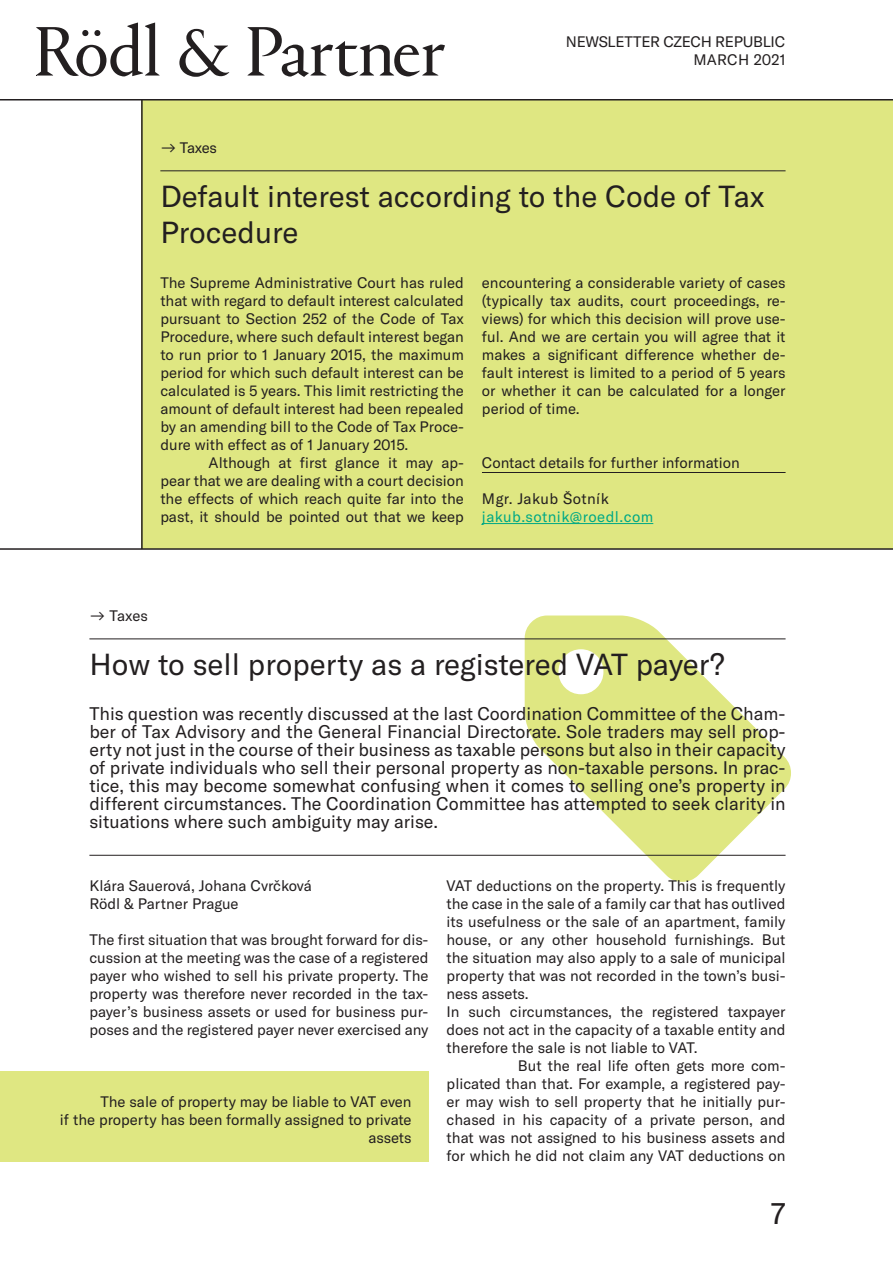
<style>
.page{position:relative;width:893px;height:1263px;background:#fff}
.page>*{position:absolute;margin:0;border:0;box-sizing:border-box;transform-origin:0 0}
.t1{font:30px/36px "GT America";color:#231f20}
.t2{font:18px/18px "GT America";color:#231f20;text-align:justify}
.t3{font:15px/18px "GT America";color:#231f20;text-align:justify}
.t4{font:15px "GT America";letter-spacing:.03em;color:#00a985}
.t5{font:15px "GT America";letter-spacing:.03em;color:#231f20}
</style>
<div class="page">
<div style="left:142px;top:99px;width:751px;height:450px;background:#dfe782"></div>
<hr style="left:141px;top:100px;width:2px;height:449px;background:#231f20">
<hr style="left:482px;top:472px;width:304px;height:1px;background:#231f20">
<hr style="left:482px;top:523px;width:171px;height:1px;background:#00a985">
<hr style="left:160px;top:171px;width:626px;height:1px;background:#231f20">
<hr style="left:0;top:548px;width:893px;height:2px;background:#231f20">
<svg style="left:525px;top:615px;width:266px;height:267px;fill:#dfe782"></svg>
<hr style="left:89px;top:639px;width:697px;height:1px;background:#231f20">
<hr style="left:89px;top:855px;width:697px;height:1px;background:#231f20">
<div style="left:0;top:1071px;width:429px;height:90px;background:#dfe782"></div>
<hr style="left:0;top:99px;width:893px;height:1px;background:#231f20">
<svg style="left:36px;top:23px;width:409px;height:54px"></svg>
<p class="t3" style="left:566px;top:32px;width:52px">newsletter</p>
<p class="t3" style="left:663px;top:32px;width:11px">czech</p>
<p class="t3" style="left:715px;top:32px;width:10px">republic</p>
<p class="t3" style="left:693px;top:50px;width:12px">march</p>
<p class="t3" style="left:754px;top:50px;width:33px">2021</p>
<p class="t3" style="left:160px;top:139px;width:58px">→ Taxes</p>
<h1 class="t1" style="left:160px;top:178px;width:606px">Default interest according to the Code of Tax<br>Procedure</h1>
<p class="t3" style="left:160px;top:274px;width:305px">The Supreme Administrative Court has ruled that with regard to default interest calculated pursuant to Section 252 of the Code of Tax Procedure, where such default interest began to run prior to 1 January 2015, the maximum period for which such default interest can be calculated is 5 years. This limit restricting the amount of default interest had been repealed by an amending bill to the Code of Tax Proce&shy;dure with effect as of 1 January 2015.</p>
<p class="t3" style="left:160px;top:454px;width:305px;text-indent:48px">Although at first glance it may ap&shy;pear that we are dealing with a court decision the effects of which reach quite far into the past, it should be pointed out that we keep</p>
<p class="t3" style="left:482px;top:274px;width:305px">encountering a considerable variety of cases (typically tax audits, court proceedings, re&shy;views) for which this decision will prove use&shy;ful. And we are certain you will agree that it makes a significant difference whether de&shy;fault interest is limited to a period of 5 years or whether it can be calculated for a longer period of time.</p>
<p class="t3" style="left:482px;top:454px;width:259px">Contact details for further information</p>
<p class="t5" style="left:482px;top:490px;width:128px">Mgr. Jakub Šotník</p>
<p class="t4" style="left:482px;top:508px;width:173px">jakub.sotnik@roedl.com</p>
<p class="t3" style="left:89px;top:607px;width:60px">→ Taxes</p>
<h1 class="t1" style="left:89px;top:646px;width:637px">How to sell property as a registered VAT payer?</h1>
<p class="t2" style="left:89px;top:705px;width:698px">This question was recently discussed at the last Coordination Committee of the Cham&shy;ber of Tax Advisory and the General Financial Directorate. Sole traders may sell prop&shy;erty not just in the course of their business as taxable persons but also in their capacity of private individuals who sell their personal property as non-taxable persons. In prac&shy;tice, this may become somewhat confusing when it comes to selling one’s property in different circumstances. The Coordination Committee has attempted to seek clarity in situations where such ambiguity may arise.</p>
<p class="t3" style="left:89px;top:877px;width:224px">Klára Sauerová, Johana Cvrčková<br>Rödl &amp; Partner Prague</p>
<p class="t3" style="left:89px;top:931px;width:341px">The first situation that was brought forward for dis&shy;cussion at the meeting was the case of a registered payer who wished to sell his private property. The property was therefore never recorded in the tax&shy;payer’s business assets or used for business pur&shy;poses and the registered payer never exercised any</p>
<p class="t3" style="left:60px;top:1093px;width:353px;text-align:right">The sale of property may be liable to VAT even<br>if the property has been formally assigned to private assets</p>
<p class="t3" style="left:446px;top:877px;width:341px">VAT deductions on the property. This is frequently</p>
<p class="t3" style="left:446px;top:895px;width:341px">the case in the sale of a family car that has outlived</p>
<p class="t3" style="left:446px;top:913px;width:341px">its usefulness or the sale of an apartment, family</p>
<p class="t3" style="left:446px;top:931px;width:341px">house, or any other household furnishings. But</p>
<p class="t3" style="left:446px;top:949px;width:341px">the situation may also apply to a sale of municipal</p>
<p class="t3" style="left:446px;top:967px;width:341px">property that was not recorded in the town’s busi-</p>
<p class="t3" style="left:446px;top:985px;width:84px">ness assets.</p>
<p class="t3" style="left:446px;top:1003px;width:341px">In such circumstances, the registered taxpayer</p>
<p class="t3" style="left:446px;top:1021px;width:341px">does not act in the capacity of a taxable entity and</p>
<p class="t3" style="left:447px;top:1039px;width:253px">therefore the sale is not liable to VAT.</p>
<p class="t3" style="left:518px;top:1057px;width:269px">But the real life often gets more com-</p>
<p class="t3" style="left:447px;top:1075px;width:340px">plicated than that. For example, a registered pay-</p>
<p class="t3" style="left:447px;top:1093px;width:340px">er may wish to sell property that he initially pur-</p>
<p class="t3" style="left:447px;top:1111px;width:340px">chased in his capacity of a private person, and</p>
<p class="t3" style="left:447px;top:1129px;width:340px">that was not assigned to his business assets and</p>
<p class="t3" style="left:447px;top:1147px;width:340px">for which he did not claim any VAT deductions on</p>
<h1 class="t1" style="left:771px;top:1195px;width:16px">7</h1>
</div>
